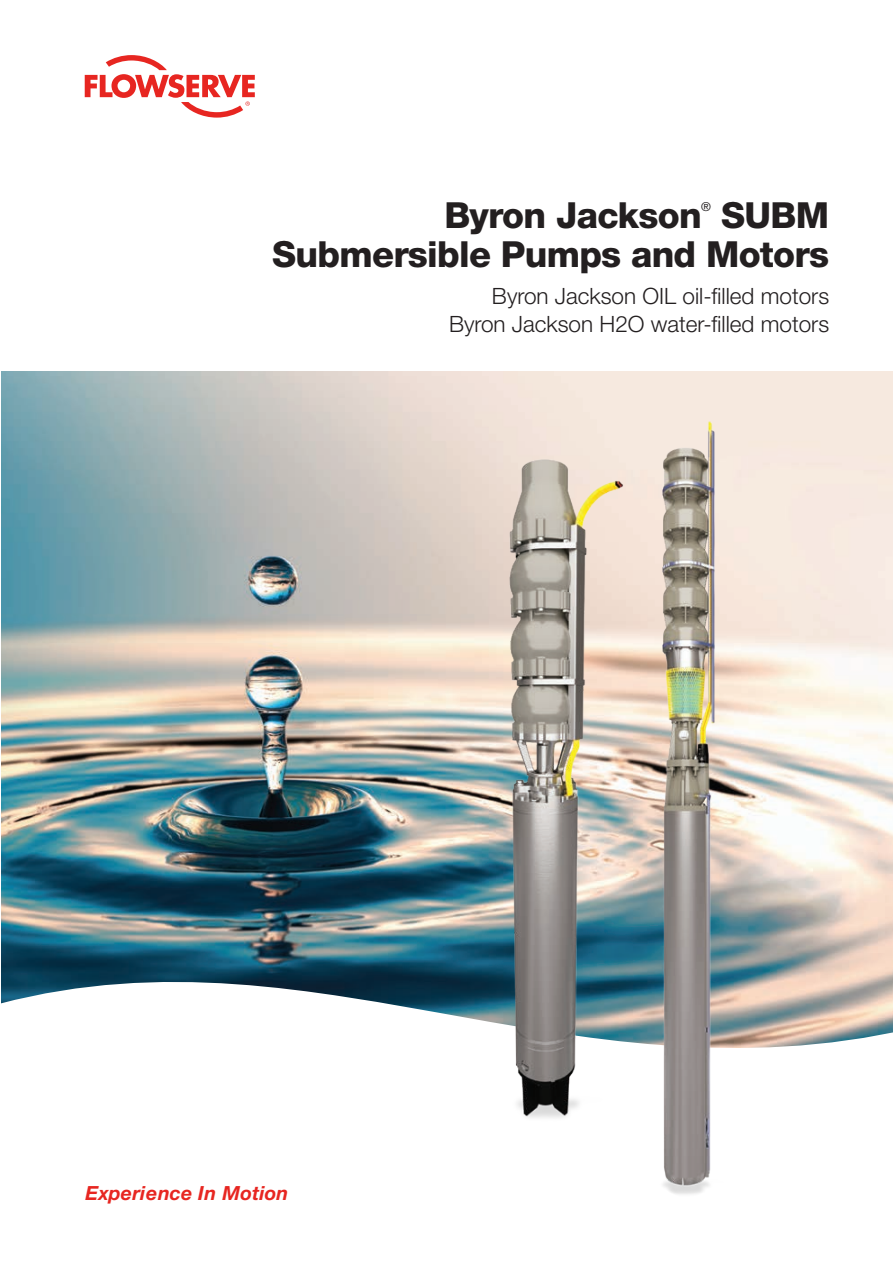
<style>
.page{position:relative;width:893px;height:1263px;background:#fff}
.page>*{position:absolute;margin:0;border:0;box-sizing:border-box;transform-origin:0 0}
.t1{font:800 36px/39px "Helvetica Neue LT Std";letter-spacing:-.02em;color:#231f20;text-align:right}
.t2{font:300 22.5px/27px "Helvetica Neue LT Std";color:#231f20;text-align:right}
.t3{font:italic 700 19.5px "Helvetica Neue LT Std";letter-spacing:.015em;color:#e72621}
.t4{font:12.3px "Helvetica Neue LT Std";color:#231f20}
</style>
<div class="page">
<svg style="left:85px;top:55px;width:170px;height:63px"></svg>
<img style="left:1px;top:371px;width:892px;height:547px">
<svg style="left:1px;top:918px;width:892px;height:130px"></svg>
<img style="left:436px;top:449px;width:197px;height:669px">
<img style="left:633px;top:414px;width:102px;height:780px">
<h1 class="t1" style="left:444px;top:196px;width:259px">Byron Jackson</h1>
<p class="t4" style="left:701px;top:199px;width:11px">®</p>
<h1 class="t1" style="left:272px;top:196px;width:558px">SUBM<br>Submersible Pumps and Motors</h1>
<p class="t2" style="left:449px;top:282px;width:382px">Byron Jackson OIL oil-filled motors<br>Byron Jackson H2O water-filled motors</p>
<p class="t3" style="left:86px;top:1181px;width:205px">Experience In Motion</p>
</div>
